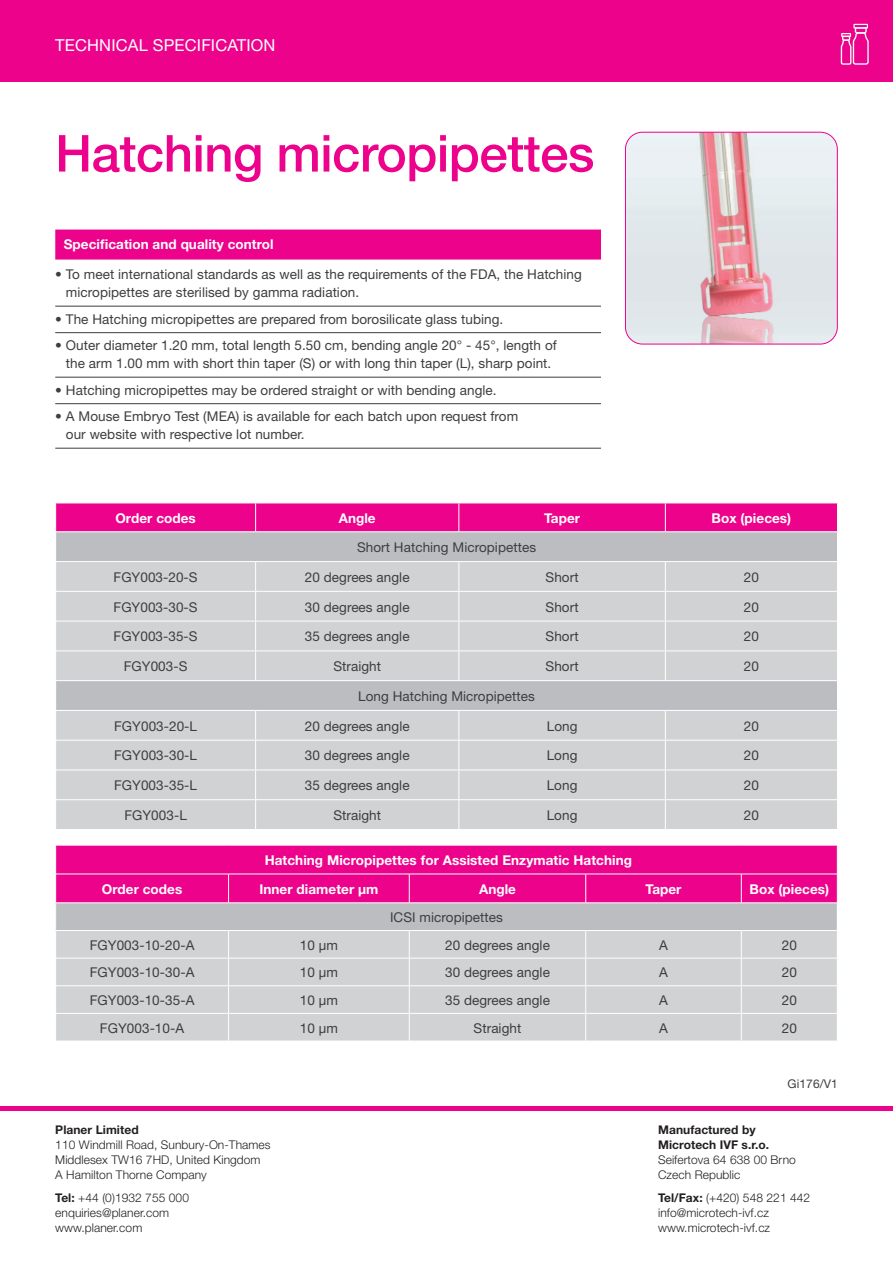
<style>
.page{position:relative;width:893px;height:1263px;background:#fff}
.page>*{position:absolute;margin:0;border:0;box-sizing:border-box;transform-origin:0 0}
.t1{font:500 51px "Helvetica Neue";letter-spacing:-.01em;color:#ed028c}
.t2{font:16.5px "Helvetica Neue";letter-spacing:.01em;color:#fff}
.t3{font:13.5px/18px "Helvetica Neue";letter-spacing:.005em;color:#3e3e3f}
.t4{font:700 13.5px "Helvetica Neue";letter-spacing:.005em;color:#fff}
.t5{font:300 12px/15px "Helvetica Neue";letter-spacing:.005em;color:#231f20}
.t6{font:700 12px/15px "Helvetica Neue";letter-spacing:.005em;color:#231f20}
.t7{font:12px "Helvetica Neue";letter-spacing:.005em;color:#3e3e3f}
.s1{font-weight:700}
</style>
<div class="page">
<hr style="left:0;top:1106px;width:893px;height:4px;background:#ed028c">
<div style="left:0;top:0;width:893px;height:82px;background:#ed028c"></div>
<div style="left:853px;top:24px;width:15px;height:5px;border:1px solid #fff"></div>
<svg style="left:840px;top:27px;width:29px;height:38px"></svg>
<div style="left:841px;top:33px;width:10px;height:4px;border:1px solid #fff"></div>
<img style="left:625px;top:132px;width:212px;height:212px">
<div style="left:625px;top:132px;width:213px;height:212px;border:1px solid #ed028c;border-radius:17px"></div>
<div style="left:56px;top:846px;width:781px;height:56px;background:#ed028c"></div>
<div style="left:56px;top:903px;width:781px;height:27px;background:#bcbdc0"></div>
<div style="left:56px;top:931px;width:781px;height:110px;background:#d1d2d4"></div>
<svg style="left:228px;top:874px;width:1px;height:28px"></svg>
<svg style="left:409px;top:874px;width:1px;height:28px"></svg>
<svg style="left:585px;top:874px;width:1px;height:28px"></svg>
<hr style="left:55px;top:873px;width:174px;height:1px;background:#fff">
<hr style="left:229px;top:873px;width:180px;height:1px;background:#fff">
<hr style="left:409px;top:873px;width:177px;height:1px;background:#fff">
<hr style="left:586px;top:873px;width:155px;height:1px;background:#fff">
<hr style="left:741px;top:873px;width:97px;height:1px;background:#fff">
<svg style="left:741px;top:874px;width:1px;height:28px"></svg>
<hr style="left:55px;top:958px;width:174px;height:1px;background:#fff">
<hr style="left:229px;top:958px;width:180px;height:1px;background:#fff">
<hr style="left:409px;top:958px;width:177px;height:1px;background:#fff">
<hr style="left:586px;top:958px;width:155px;height:1px;background:#fff">
<hr style="left:741px;top:958px;width:97px;height:1px;background:#fff">
<hr style="left:55px;top:985px;width:174px;height:1px;background:#fff">
<hr style="left:229px;top:985px;width:180px;height:1px;background:#fff">
<hr style="left:409px;top:985px;width:177px;height:1px;background:#fff">
<hr style="left:586px;top:985px;width:155px;height:1px;background:#fff">
<hr style="left:741px;top:985px;width:97px;height:1px;background:#fff">
<hr style="left:55px;top:1013px;width:174px;height:1px;background:#fff">
<svg style="left:55px;top:845px;width:1px;height:86px"></svg>
<hr style="left:229px;top:1013px;width:180px;height:1px;background:#fff">
<svg style="left:228px;top:931px;width:1px;height:110px"></svg>
<hr style="left:409px;top:1013px;width:177px;height:1px;background:#fff">
<svg style="left:409px;top:931px;width:1px;height:110px"></svg>
<hr style="left:586px;top:1013px;width:155px;height:1px;background:#fff">
<svg style="left:585px;top:931px;width:1px;height:110px"></svg>
<hr style="left:741px;top:1013px;width:97px;height:1px;background:#fff">
<svg style="left:741px;top:931px;width:1px;height:110px"></svg>
<svg style="left:837px;top:845px;width:1px;height:58px"></svg>
<svg style="left:55px;top:503px;width:783px;height:326px;background:#d1becc"></svg>
<div style="left:55px;top:230px;width:546px;height:30px;background:#ed028c"></div>
<hr style="left:55px;top:306px;width:546px;height:1px;background:#3e3e3f">
<hr style="left:55px;top:332px;width:546px;height:1px;background:#3e3e3f">
<hr style="left:55px;top:377px;width:546px;height:1px;background:#3e3e3f">
<hr style="left:55px;top:403px;width:546px;height:1px;background:#3e3e3f">
<hr style="left:55px;top:448px;width:546px;height:1px;background:#3e3e3f">
<p class="t2" style="left:55px;top:35px;width:222px">TECHNICAL SPECIFICATION</p>
<h1 class="t1" style="left:55px;top:123px;width:541px">Hatching micropipettes</h1>
<p class="t4" style="left:64px;top:236px;width:211px">Specification and quality control</p>
<p class="t3" style="left:66px;top:265px;width:517px;text-indent:-11px">• To meet international standards as well as the requirements of the FDA, the Hatching micropipettes are sterilised by gamma radiation.</p>
<p class="t3" style="left:55px;top:310px;width:449px">• The Hatching micropipettes are prepared from borosilicate glass tubing.</p>
<p class="t3" style="left:55px;top:336px;width:503px;text-align:center">• Outer diameter 1.20 mm, total length 5.50 cm, bending angle 20° - 45°, length of the arm 1.00 mm with short thin taper (S) or with long thin taper (L), sharp point.</p>
<p class="t3" style="left:55px;top:381px;width:443px">• Hatching micropipettes may be ordered straight or with bending angle.</p>
<p class="t3" style="left:66px;top:407px;width:454px;text-indent:-11px">• A Mouse Embryo Test (MEA) is available for each batch upon request from our website with respective lot number.</p>
<p class="t4" style="left:115px;top:509px;width:82px">Order codes</p>
<p class="t4" style="left:339px;top:509px;width:39px">Angle</p>
<p class="t4" style="left:544px;top:509px;width:38px">Taper</p>
<p class="t4" style="left:711px;top:509px;width:81px">Box (pieces)</p>
<p class="t3" style="left:357px;top:538px;width:181px">Short Hatching Micropipettes</p>
<p class="t3" style="left:114px;top:568px;width:86px">FGY003-20-S</p>
<p class="t3" style="left:305px;top:568px;width:106px">20 degrees angle</p>
<p class="t3" style="left:546px;top:568px;width:35px">Short</p>
<p class="t3" style="left:744px;top:568px;width:17px">20</p>
<p class="t3" style="left:114px;top:597px;width:86px">FGY003-30-S</p>
<p class="t3" style="left:305px;top:597px;width:106px">30 degrees angle</p>
<p class="t3" style="left:546px;top:597px;width:35px">Short</p>
<p class="t3" style="left:744px;top:597px;width:17px">20</p>
<p class="t3" style="left:114px;top:627px;width:86px">FGY003-35-S</p>
<p class="t3" style="left:305px;top:627px;width:106px">35 degrees angle</p>
<p class="t3" style="left:546px;top:627px;width:35px">Short</p>
<p class="t3" style="left:744px;top:627px;width:17px">20</p>
<p class="t3" style="left:124px;top:657px;width:65px">FGY003-S</p>
<p class="t3" style="left:333px;top:657px;width:49px">Straight</p>
<p class="t3" style="left:546px;top:657px;width:35px">Short</p>
<p class="t3" style="left:744px;top:657px;width:17px">20</p>
<p class="t3" style="left:358px;top:687px;width:178px">Long Hatching Micropipettes</p>
<p class="t3" style="left:114px;top:717px;width:84px">FGY003-20-L</p>
<p class="t3" style="left:305px;top:717px;width:106px">20 degrees angle</p>
<p class="t3" style="left:547px;top:717px;width:32px">Long</p>
<p class="t3" style="left:744px;top:717px;width:17px">20</p>
<p class="t3" style="left:114px;top:746px;width:84px">FGY003-30-L</p>
<p class="t3" style="left:305px;top:746px;width:106px">30 degrees angle</p>
<p class="t3" style="left:547px;top:746px;width:32px">Long</p>
<p class="t3" style="left:744px;top:746px;width:17px">20</p>
<p class="t3" style="left:114px;top:776px;width:84px">FGY003-35-L</p>
<p class="t3" style="left:305px;top:776px;width:106px">35 degrees angle</p>
<p class="t3" style="left:547px;top:776px;width:32px">Long</p>
<p class="t3" style="left:744px;top:776px;width:17px">20</p>
<p class="t3" style="left:124px;top:806px;width:64px">FGY003-L</p>
<p class="t3" style="left:333px;top:806px;width:49px">Straight</p>
<p class="t3" style="left:547px;top:806px;width:32px">Long</p>
<p class="t3" style="left:744px;top:806px;width:17px">20</p>
<p class="t4" style="left:265px;top:852px;width:369px">Hatching Micropipettes for Assisted Enzymatic Hatching</p>
<p class="t4" style="left:102px;top:880px;width:82px">Order codes</p>
<p class="t4" style="left:259px;top:880px;width:121px">Inner diameter μm</p>
<p class="t4" style="left:479px;top:880px;width:39px">Angle</p>
<p class="t4" style="left:645px;top:880px;width:38px">Taper</p>
<p class="t4" style="left:749px;top:880px;width:81px">Box (pieces)</p>
<p class="t3" style="left:390px;top:908px;width:114px">ICSI micropipettes</p>
<p class="t3" style="left:90px;top:936px;width:106px">FGY003-10-20-A</p>
<p class="t3" style="left:300px;top:936px;width:40px">10 µm</p>
<p class="t3" style="left:445px;top:936px;width:106px">20 degrees angle</p>
<p class="t3" style="left:659px;top:936px;width:10px">A</p>
<p class="t3" style="left:782px;top:936px;width:17px">20</p>
<p class="t3" style="left:90px;top:963px;width:106px">FGY003-10-30-A</p>
<p class="t3" style="left:300px;top:963px;width:40px">10 µm</p>
<p class="t3" style="left:445px;top:963px;width:106px">30 degrees angle</p>
<p class="t3" style="left:659px;top:963px;width:10px">A</p>
<p class="t3" style="left:782px;top:963px;width:17px">20</p>
<p class="t3" style="left:90px;top:991px;width:106px">FGY003-10-35-A</p>
<p class="t3" style="left:300px;top:991px;width:40px">10 µm</p>
<p class="t3" style="left:445px;top:991px;width:106px">35 degrees angle</p>
<p class="t3" style="left:659px;top:991px;width:10px">A</p>
<p class="t3" style="left:782px;top:991px;width:17px">20</p>
<p class="t3" style="left:100px;top:1018px;width:86px">FGY003-10-A</p>
<p class="t3" style="left:300px;top:1018px;width:40px">10 µm</p>
<p class="t3" style="left:474px;top:1018px;width:49px">Straight</p>
<p class="t3" style="left:659px;top:1018px;width:10px">A</p>
<p class="t3" style="left:782px;top:1018px;width:17px">20</p>
<p class="t6" style="left:55px;top:1121px;width:85px">Planer Limited</p>
<p class="t5" style="left:55px;top:1136px;width:217px">110 Windmill Road, Sunbury-On-Thames<br>Middlesex TW16 7HD, United Kingdom<br>A Hamilton Thorne Company</p>
<p class="t5" style="left:55px;top:1190px;width:135px"><span class="s1">Tel:</span> +44 (0)1932 755 000 enquiries@planer.com www.planer.com</p>
<p class="t7" style="left:788px;top:1077px;width:52px">Gi176/V1</p>
<p class="t6" style="left:658px;top:1121px;width:113px">Manufactured by<br>Microtech IVF s.r.o.</p>
<p class="t5" style="left:658px;top:1151px;width:139px">Seifertova 64 638 00 Brno<br>Czech Republic</p>
<p class="t5" style="left:658px;top:1190px;width:154px"><span class="s1">Tel/Fax:</span> (+420) 548 221 442 info@microtech-ivf.cz www.microtech-ivf.cz</p>
</div>
